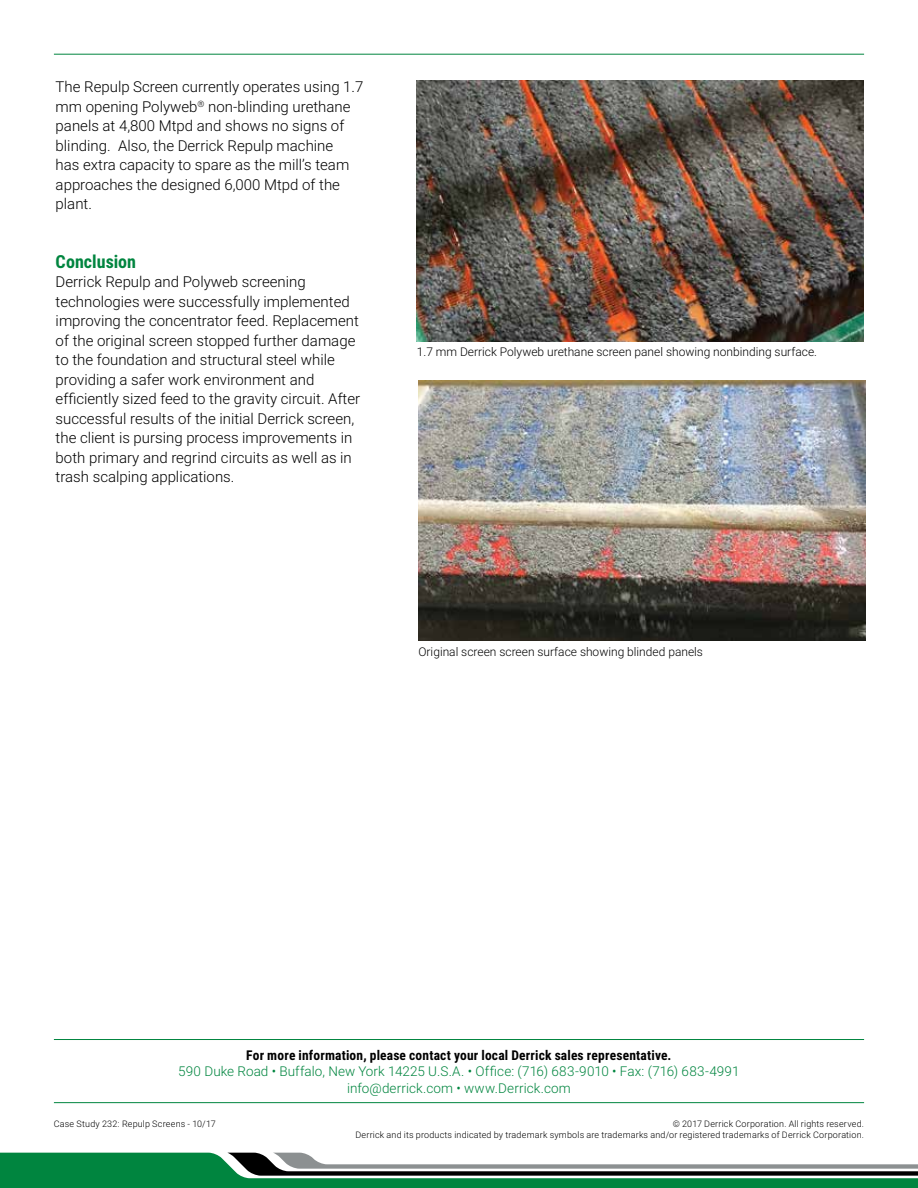
<style>
.page{position:relative;width:918px;height:1188px;background:#fff}
.page>*{position:absolute;margin:0;border:0;box-sizing:border-box;transform-origin:0 0}
.t1{font:700 18px "Roboto Condensed";color:#00853f}
.t2{font:300 15px/19.5px "Roboto";color:#000}
.t3{font:300 13.5px/16.5px "Roboto";letter-spacing:.01em;color:#00853f;text-align:center}
.t4{font:700 13.5px "Roboto Condensed";letter-spacing:.015em;color:#000}
.t5{font:300 12px "Roboto";color:#000}
.t6{font:300 9px/10.8px "Roboto";letter-spacing:.02em;color:#000;text-align:right}
</style>
<div class="page">
<hr style="left:54px;top:1039px;width:810px;height:1px;background:#00853f">
<hr style="left:54px;top:54px;width:810px;height:1px;background:#00853f">
<hr style="left:54px;top:1102px;width:810px;height:1px;background:#00853f">
<svg style="left:0;top:1153px;width:918px;height:35px"></svg>
<img style="left:417px;top:81px;width:447px;height:260px">
<img style="left:419px;top:380px;width:446px;height:261px">
<p class="t2" style="left:56px;top:76px;width:309px">The Repulp Screen currently operates using 1.7 mm opening Polyweb<sup>®</sup> non-blinding urethane panels at 4,800 Mtpd and shows no signs of blinding. Also, the Derrick Repulp machine<br>has extra capacity to spare as the mill’s team approaches the designed 6,000 Mtpd of the plant.</p>
<p class="t1" style="left:56px;top:249px;width:82px">Conclusion</p>
<p class="t2" style="left:56px;top:271px;width:306px">Derrick Repulp and Polyweb screening technologies were successfully implemented improving the concentrator feed. Replacement of the original screen stopped further damage to the foundation and structural steel while providing a safer work environment and efficiently sized feed to the gravity circuit. After successful results of the initial Derrick screen, the client is pursing process improvements in both primary and regrind circuits as well as in trash scalping applications.</p>
<p class="t5" style="left:417px;top:344px;width:402px">1.7 mm Derrick Polyweb urethane screen panel showing nonbinding surface.</p>
<p class="t5" style="left:418px;top:643px;width:286px">Original screen screen surface showing blinded panels</p>
<p class="t4" style="left:246px;top:1045px;width:427px">For more information, please contact your local Derrick sales representative.</p>
<p class="t3" style="left:178px;top:1063px;width:563px">590 Duke Road • Buffalo, New York 14225 U.S.A. • Office: (716) 683-9010 • Fax: (716) 683-4991 info@derrick.com • www.Derrick.com</p>
<p class="t6" style="left:355px;top:1118px;width:510px">© 2017 Derrick Corporation. All rights reserved.<br>Derrick and its products indicated by trademark symbols are trademarks and/or registered trademarks of Derrick Corporation.</p>
<p class="t6" style="left:54px;top:1118px;width:163px">Case Study 232: Repulp Screens - 10/17</p>
</div>
